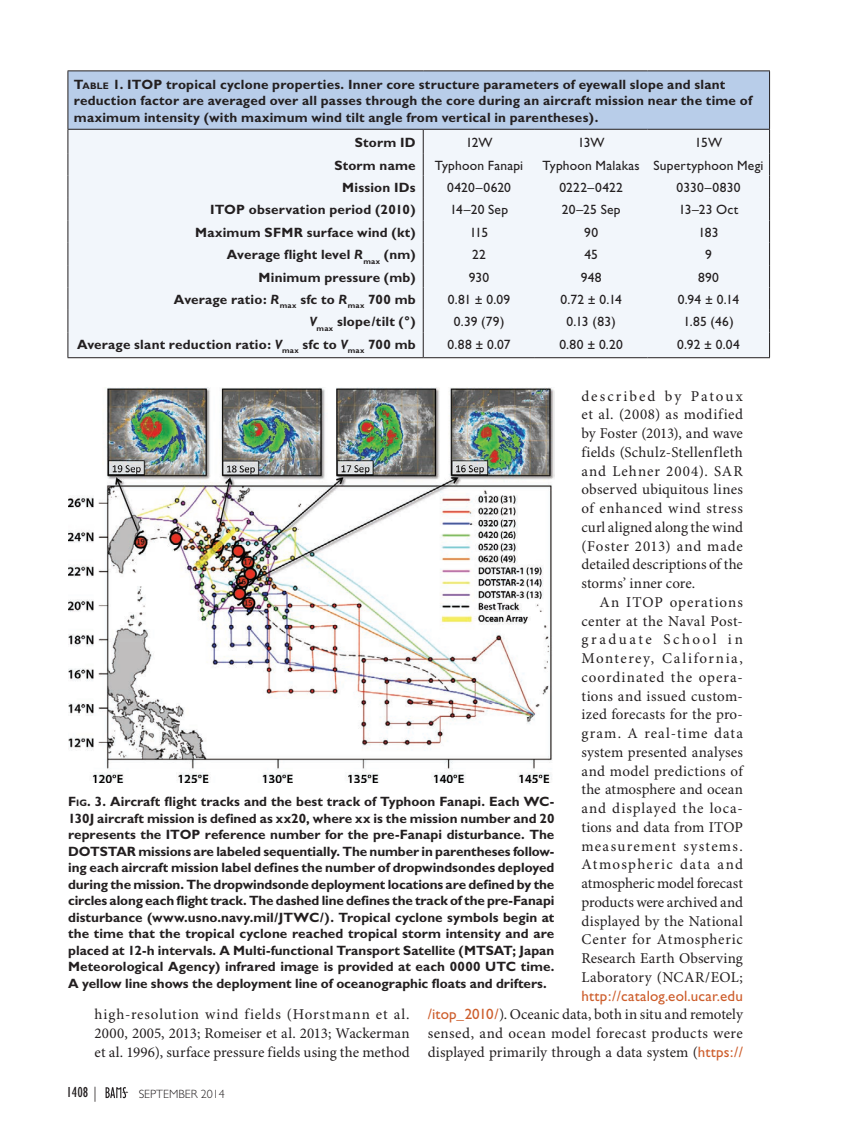
<style>
.page{position:relative;width:851px;height:1134px;background:#fff}
.page>*{position:absolute;margin:0;border:0;box-sizing:border-box;transform-origin:0 0}
.t1{font:15px/18.8px "Minion Pro";letter-spacing:.01em;color:#231f20;text-align:justify}
.t2{font:15px "Gill Sans";letter-spacing:.01em;color:#cd5d2b}
.t3{font:condensed 15px "Gill Sans";color:#231f20}
.t4{font:700 13.5px/16.5px "Gill Sans";letter-spacing:.015em;color:#231f20}
.t5{font:13.5px "Gill Sans";letter-spacing:.015em;color:#231f20}
.t6{font:300 12px "Gill Sans";color:#231f20}
.s1{font-style:inherit}
.s2{font-size:9.45px}
.s3{font-style:italic}
.s4{font-family:"Gill Sans";color:#cd5d2b}
.s5{font-weight:300;font-stretch:normal}
</style>
<div class="page">
<div style="left:68px;top:71px;width:701px;height:58px;background:#b8cde9"></div>
<div style="left:69px;top:130px;width:700px;height:227px;background:#f2f6fb"></div>
<hr style="left:68px;top:70px;width:355px;height:1px;background:#231f20">
<hr style="left:68px;top:71px;width:1px;height:58px;background:#231f20">
<hr style="left:423px;top:70px;width:112px;height:1px;background:#231f20">
<hr style="left:535px;top:70px;width:112px;height:1px;background:#231f20">
<hr style="left:647px;top:70px;width:122px;height:1px;background:#231f20">
<hr style="left:769px;top:71px;width:1px;height:58px;background:#231f20">
<hr style="left:68px;top:129px;width:355px;height:1px;background:#231f20">
<hr style="left:423px;top:129px;width:112px;height:1px;background:#231f20">
<hr style="left:535px;top:129px;width:112px;height:1px;background:#231f20">
<hr style="left:647px;top:129px;width:122px;height:1px;background:#231f20">
<svg style="left:68px;top:130px;width:1px;height:227px"></svg>
<svg style="left:423px;top:130px;width:1px;height:227px"></svg>
<svg style="left:769px;top:130px;width:1px;height:227px"></svg>
<hr style="left:68px;top:357px;width:355px;height:1px;background:#231f20">
<hr style="left:423px;top:357px;width:112px;height:1px;background:#231f20">
<hr style="left:535px;top:357px;width:112px;height:1px;background:#231f20">
<hr style="left:647px;top:357px;width:122px;height:1px;background:#231f20">
<img style="left:68px;top:387px;width:486px;height:395px">
<svg style="left:105px;top:1087px;width:23px;height:11px"></svg>
<p class="t4" style="left:74px;top:76px;width:679px"><span class="s1">T</span><span class="s2">able</span> 1. ITOP tropical cyclone properties. Inner core structure parameters of eyewall slope and slant reduction factor are averaged over all passes through the core during an aircraft mission near the time of maximum intensity (with maximum wind tilt angle from vertical in parentheses).</p>
<p class="t4" style="left:355px;top:134px;width:62px">Storm ID</p>
<p class="t5" style="left:465px;top:135px;width:28px">12W</p>
<p class="t5" style="left:577px;top:135px;width:28px">13W</p>
<p class="t5" style="left:695px;top:135px;width:29px">15W</p>
<p class="t4" style="left:334px;top:157px;width:83px">Storm name</p>
<p class="t5" style="left:435px;top:157px;width:90px">Typhoon Fanapi</p>
<p class="t5" style="left:542px;top:157px;width:222px">Typhoon Malakas Supertyphoon Megi</p>
<p class="t4" style="left:342px;top:179px;width:75px">Mission IDs</p>
<p class="t5" style="left:447px;top:180px;width:65px">0420–0620</p>
<p class="t5" style="left:559px;top:180px;width:65px">0222–0422</p>
<p class="t5" style="left:676px;top:180px;width:65px">0330–0830</p>
<p class="t4" style="left:210px;top:201px;width:207px">ITOP observation period (2010)</p>
<p class="t5" style="left:450px;top:202px;width:60px">14–20 Sep</p>
<p class="t5" style="left:561px;top:202px;width:60px">20–25 Sep</p>
<p class="t5" style="left:678px;top:202px;width:61px">13–23 Oct</p>
<p class="t4" style="left:195px;top:224px;width:222px">Maximum SFMR surface wind (kt)</p>
<p class="t5" style="left:470px;top:224px;width:20px">115</p>
<p class="t5" style="left:584px;top:224px;width:15px">90</p>
<p class="t5" style="left:698px;top:224px;width:21px">183</p>
<p class="t4" style="left:227px;top:246px;width:190px">Average flight level <span class="s3">R</span><sub>max</sub> (nm)</p>
<p class="t5" style="left:472px;top:247px;width:15px">22</p>
<p class="t5" style="left:584px;top:247px;width:15px">45</p>
<p class="t5" style="left:705px;top:247px;width:8px">9</p>
<p class="t4" style="left:258px;top:269px;width:159px">Minimum pressure (mb)</p>
<p class="t5" style="left:469px;top:269px;width:22px">930</p>
<p class="t5" style="left:580px;top:269px;width:22px">948</p>
<p class="t5" style="left:698px;top:269px;width:22px">890</p>
<p class="t4" style="left:174px;top:291px;width:243px">Average ratio: <span class="s3">R</span><sub>max</sub> sfc to <span class="s3">R</span><sub>max</sub> 700 mb</p>
<p class="t5" style="left:448px;top:292px;width:64px">0.81 ± 0.09</p>
<p class="t5" style="left:560px;top:292px;width:63px">0.72 ± 0.14</p>
<p class="t5" style="left:678px;top:292px;width:63px">0.94 ± 0.14</p>
<p class="t4" style="left:309px;top:313px;width:108px"><span class="s3">V</span><sub>max</sub> slope/tilt (°)</p>
<p class="t5" style="left:453px;top:314px;width:52px">0.39 (79)</p>
<p class="t5" style="left:566px;top:314px;width:51px">0.13 (83)</p>
<p class="t5" style="left:683px;top:314px;width:52px">1.85 (46)</p>
<p class="t4" style="left:77px;top:336px;width:340px">Average slant reduction ratio: <span class="s3">V</span><sub>max</sub> sfc to <span class="s3">V</span><sub>max</sub> 700 mb</p>
<p class="t5" style="left:447px;top:336px;width:65px">0.88 ± 0.07</p>
<p class="t5" style="left:559px;top:336px;width:65px">0.80 ± 0.20</p>
<p class="t5" style="left:677px;top:336px;width:64px">0.92 ± 0.04</p>
<p class="t1" style="left:581px;top:387px;width:163px">described by Patoux et al. (2008) as modified by Foster (2013), and wave fields (Schulz-Stellenfleth and Lehner 2004). SAR observed ubiquitous lines of enhanced wind stress curl aligned along the wind (Foster 2013) and made detailed descriptions of the storms’ inner core.</p>
<p class="t1" style="left:581px;top:593px;width:163px;text-indent:18px">An ITOP operations center at the Naval Post&shy;graduate School in Monterey, California, coordinated the opera&shy;tions and issued custom&shy;ized forecasts for the pro&shy;gram. A real-time data system presented analyses and model predictions of the atmosphere and ocean and displayed the loca&shy;tions and data from ITOP measurement systems.<br>Atmospheric data and atmospheric model forecast products were archived and displayed by the National Center for Atmospheric Research Earth Observing Laboratory (NCAR/EOL;</p>
<p class="t2" style="left:581px;top:987px;width:163px">http://catalog.eol.ucar.edu</p>
<p class="t1" style="left:427px;top:1006px;width:316px"><span class="s4">/itop_2010/</span>). Oceanic data, both in situ and remotely sensed, and ocean model forecast products were displayed primarily through a data system (<span class="s4">https://</span></p>
<p class="t4" style="left:68px;top:793px;width:488px;text-align:justify"><span class="s1">F</span><span class="s2">ig</span><span class="s1">.</span> 3. Aircraft flight tracks and the best track of Typhoon Fanapi. Each WC-130J aircraft mission is defined as xx20, where xx is the mission number and 20 represents the ITOP reference number for the pre-Fanapi disturbance. The DOTSTAR missions are labeled sequentially. The number in parentheses follow&shy;ing each aircraft mission label defines the number of dropwindsondes deployed during the mission. The dropwindsonde deployment locations are defined by the circles along each flight track. The dashed line defines the track of the pre-Fanapi disturbance (www.usno.navy.mil/JTWC/). Tropical cyclone symbols begin at the time that the tropical cyclone reached tropical storm intensity and are placed at 12-h intervals. A Multi-functional Transport Satellite (MTSAT; Japan Meteorological Agency) infrared image is provided at each 0000 UTC time.<br>A yellow line shows the deployment line of oceanographic floats and drifters.</p>
<p class="t1" style="left:94px;top:1006px;width:317px">high-resolution wind fields (Horstmann et al.<br>2000, 2005, 2013; Romeiser et al. 2013; Wackerman et al. 1996), surface pressure fields using the method</p>
<p class="t3" style="left:66px;top:1084px;width:32px">1408 <span class="s5">|</span></p>
<p class="t6" style="left:139px;top:1087px;width:88px">SEPTEMBER 2014</p>
</div>
